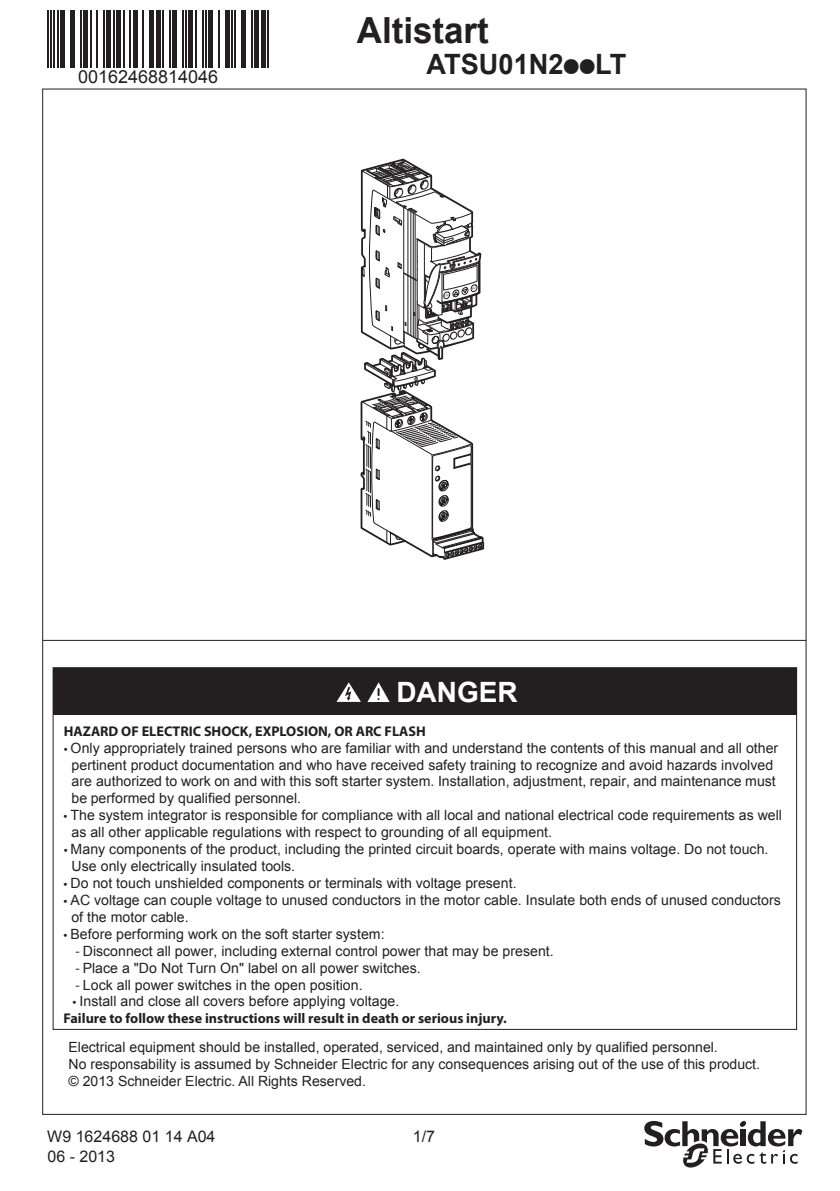
<style>
.page{position:relative;width:840px;height:1191px;background:#fff}
.page>*{position:absolute;margin:0;border:0;box-sizing:border-box;transform-origin:0 0}
.t1{font:700 36px "Arial";color:#231f20}
.t2{font:700 28px "Arial";color:#231f20}
.t3{font:700 28px "Arial";color:#fff}
.t4{font:18px "Arial";color:#231f20}
.t5{font:16px/20px "Arial";color:#231f20}
.t6{font:14.2px/17px "Arial";letter-spacing:.005em;color:#231f20}
.t7{font:700 14.2px/17px "Myriad Pro";color:#231f20}
.t8{font:14px/16.8px "Arial";color:#231f20}
.s1{font-family:"Graph Sch";font-weight:400}
.s2{font-family:"Myriad Pro"}
.s3{font-weight:400}
.s4{font-family:"Arial";font-weight:400}
</style>
<div class="page">
<svg style="left:644px;top:1121px;width:157px;height:47px"></svg>
<hr style="left:43px;top:640px;width:762px;height:1px;background:#231f20">
<div style="left:53px;top:668px;width:743px;height:46px;background:#231f20"></div>
<svg style="left:367px;top:682px;width:22px;height:20px"></svg>
<svg style="left:336px;top:682px;width:25px;height:20px"></svg>
<svg style="left:360px;top:158px;width:124px;height:402px"></svg>
<hr style="left:47px;top:11px;width:2px;height:57px;background:#231f20">
<hr style="left:50px;top:11px;width:2px;height:57px;background:#231f20">
<hr style="left:54px;top:11px;width:1px;height:57px;background:#231f20">
<hr style="left:57px;top:11px;width:2px;height:57px;background:#231f20">
<div style="left:60px;top:11px;width:5px;height:57px;background:#231f20"></div>
<div style="left:70px;top:11px;width:5px;height:57px;background:#231f20"></div>
<hr style="left:80px;top:11px;width:2px;height:57px;background:#231f20">
<div style="left:83px;top:11px;width:5px;height:57px;background:#231f20"></div>
<hr style="left:90px;top:11px;width:1px;height:57px;background:#231f20">
<hr style="left:96px;top:11px;width:2px;height:57px;background:#231f20">
<hr style="left:103px;top:11px;width:2px;height:57px;background:#231f20">
<div style="left:106px;top:11px;width:5px;height:57px;background:#231f20"></div>
<hr style="left:113px;top:11px;width:1px;height:57px;background:#231f20">
<div style="left:116px;top:11px;width:5px;height:57px;background:#231f20"></div>
<hr style="left:123px;top:11px;width:1px;height:57px;background:#231f20">
<hr style="left:129px;top:11px;width:2px;height:57px;background:#231f20">
<div style="left:132px;top:11px;width:5px;height:57px;background:#231f20"></div>
<hr style="left:142px;top:11px;width:2px;height:57px;background:#231f20">
<div style="left:149px;top:11px;width:5px;height:57px;background:#231f20"></div>
<div style="left:155px;top:11px;width:5px;height:57px;background:#231f20"></div>
<hr style="left:162px;top:11px;width:2px;height:57px;background:#231f20">
<hr style="left:169px;top:11px;width:1px;height:57px;background:#231f20">
<div style="left:172px;top:11px;width:5px;height:57px;background:#231f20"></div>
<hr style="left:182px;top:11px;width:1px;height:57px;background:#231f20">
<hr style="left:185px;top:11px;width:2px;height:57px;background:#231f20">
<div style="left:188px;top:11px;width:5px;height:57px;background:#231f20"></div>
<hr style="left:195px;top:11px;width:2px;height:57px;background:#231f20">
<hr style="left:201px;top:11px;width:2px;height:57px;background:#231f20">
<hr style="left:205px;top:11px;width:1px;height:57px;background:#231f20">
<div style="left:208px;top:11px;width:5px;height:57px;background:#231f20"></div>
<hr style="left:218px;top:11px;width:2px;height:57px;background:#231f20">
<div style="left:224px;top:11px;width:5px;height:57px;background:#231f20"></div>
<hr style="left:231px;top:11px;width:2px;height:57px;background:#231f20">
<hr style="left:234px;top:11px;width:2px;height:57px;background:#231f20">
<div style="left:241px;top:11px;width:5px;height:57px;background:#231f20"></div>
<hr style="left:251px;top:11px;width:1px;height:57px;background:#231f20">
<div style="left:254px;top:11px;width:5px;height:57px;background:#231f20"></div>
<div style="left:261px;top:11px;width:5px;height:57px;background:#231f20"></div>
<hr style="left:267px;top:11px;width:2px;height:57px;background:#231f20">
<p class="t4" style="left:78px;top:65px;width:142px">00162468814046</p>
<p class="t1" style="left:356px;top:7px;width:133px">Altistart</p>
<p class="t2" style="left:426px;top:46px;width:201px">ATSU01N2<span class="s1">pp</span>LT</p>
<p class="t3" style="left:396px;top:673px;width:123px">DANGER</p>
<p class="t7" style="left:64px;top:722px;width:363px">HAZARD OF ELECTRIC SHOCK, EXPLOSION, OR ARC FLASH</p>
<p class="t6" style="left:71px;top:739px;width:708px;text-indent:-8px"><span class="s2">•</span> Only appropriately trained persons who are familiar with and understand the contents of this manual and all other pertinent product documentation and who have received safety training to recognize and avoid hazards involved are authorized to work on and with this soft starter system. Installation, adjustment, repair, and maintenance must be performed by qualified personnel.</p>
<p class="t6" style="left:71px;top:807px;width:711px;text-indent:-8px"><span class="s2">•</span> The system integrator is responsible for compliance with all local and national electrical code requirements as well as all other applicable regulations with respect to grounding of all equipment.</p>
<p class="t6" style="left:72px;top:840px;width:698px;text-indent:-8px"><span class="s2">•</span> Many components of the product, including the printed circuit boards, operate with mains voltage. Do not touch.<br>Use only electrically insulated tools.</p>
<p class="t6" style="left:64px;top:874px;width:454px"><span class="s2">•</span> Do not touch unshielded components or terminals with voltage present.</p>
<p class="t6" style="left:71px;top:891px;width:710px;text-indent:-8px"><span class="s2">•</span> AC voltage can couple voltage to unused conductors in the motor cable. Insulate both ends of unused conductors of the motor cable.</p>
<p class="t6" style="left:63px;top:925px;width:322px"><span class="s2">•</span> Before performing work on the soft starter system:</p>
<p class="t6" style="left:75px;top:942px;width:479px"><span class="s2">-</span> Disconnect all power, including external control power that may be present.</p>
<p class="t6" style="left:75px;top:959px;width:346px"><span class="s2">-</span> Place a "Do Not Turn On" label on all power switches.</p>
<p class="t6" style="left:76px;top:976px;width:288px"><span class="s2">-</span> Lock all power switches in the open position.</p>
<p class="t7" style="left:64px;top:992px;width:444px;text-indent:9px"><span class="s3">•</span> <span class="s4">Install and close all covers before applying voltage.<br></span>Failure to follow these instructions will result in death or serious injury.</p>
<p class="t8" style="left:68px;top:1038px;width:692px">Electrical equipment should be installed, operated, serviced, and maintained only by qualified personnel.<br>No responsability is assumed by Schneider Electric for any consequences arising out of the use of this product. © 2013 Schneider Electric. All Rights Reserved.</p>
<p class="t5" style="left:47px;top:1126px;width:170px">W9 1624688 01 14 A04<br>06 - 2013</p>
<p class="t5" style="left:412px;top:1126px;width:24px">1/7</p>
</div>
